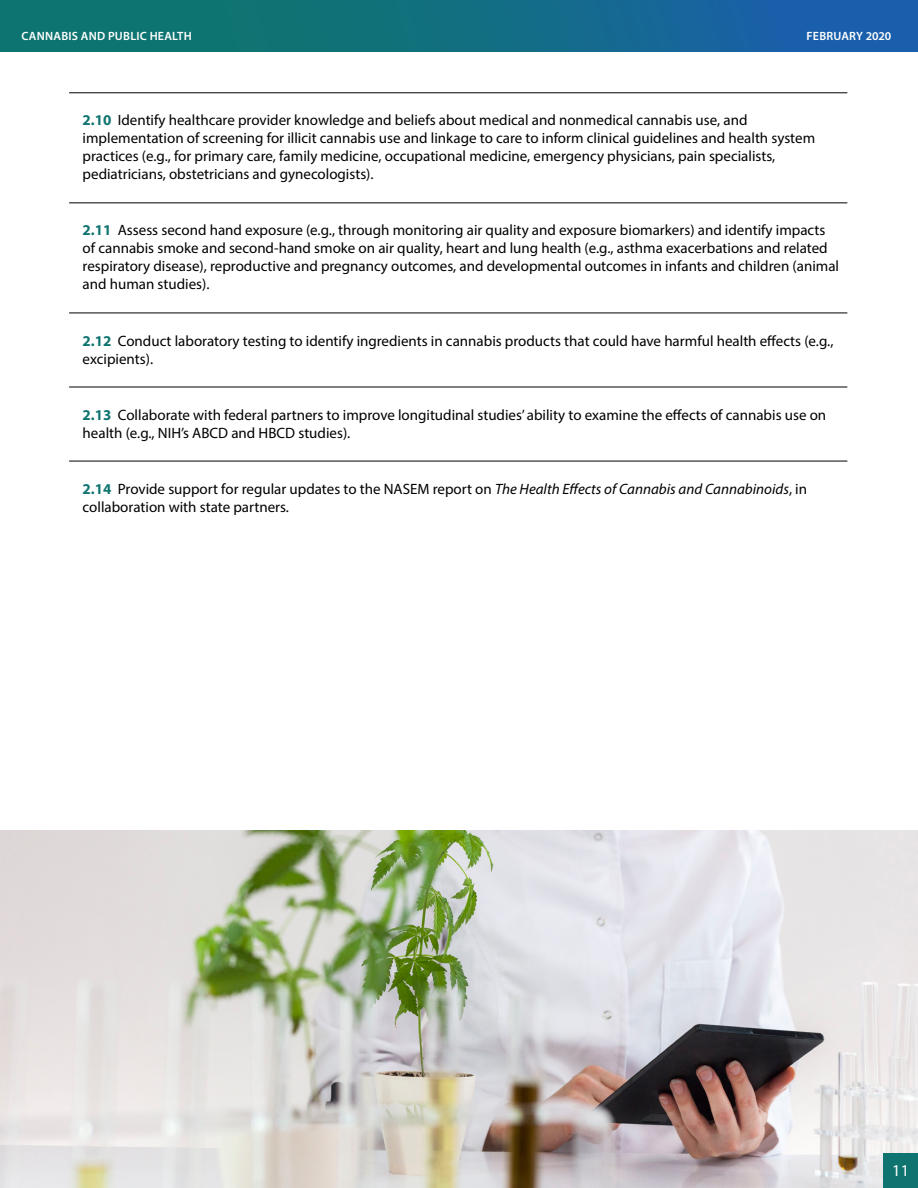
<style>
.page{position:relative;width:918px;height:1188px;background:#fff}
.page>*{position:absolute;margin:0;border:0;box-sizing:border-box;transform-origin:0 0}
.t1{font:16.5px "Myriad Pro";color:#fff}
.t2{font:15px/18px "Myriad Pro";color:#000}
.t3{font:600 12px "Myriad Pro";letter-spacing:.02em;color:#fff}
.s1{font-weight:700;color:#0f7470}
.s2{font-style:italic}
</style>
<div class="page">
<div style="left:0;top:0;width:918px;height:52px;background:linear-gradient(to right,#0b7963,#1b5fac)"></div>
<img style="left:0;top:831px;width:918px;height:357px">
<hr style="left:69px;top:93px;width:778px;height:1px;background:#000">
<hr style="left:69px;top:203px;width:778px;height:1px;background:#000">
<hr style="left:69px;top:313px;width:778px;height:1px;background:#000">
<hr style="left:69px;top:387px;width:778px;height:1px;background:#000">
<hr style="left:69px;top:461px;width:778px;height:1px;background:#000">
<div style="left:883px;top:1153px;width:35px;height:35px;background:#0f7470"></div>
<p class="t3" style="left:22px;top:28px;width:172px">CANNABIS AND PUBLIC HEALTH</p>
<p class="t3" style="left:807px;top:28px;width:86px">FEBRUARY 2020</p>
<p class="t2" style="left:83px;top:111px;width:734px"><span class="s1">2.10</span> Identify healthcare provider knowledge and beliefs about medical and nonmedical cannabis use, and implementation of screening for illicit cannabis use and linkage to care to inform clinical guidelines and health system practices (e.g., for primary care, family medicine, occupational medicine, emergency physicians, pain specialists, pediatricians, obstetricians and gynecologists).</p>
<p class="t2" style="left:83px;top:221px;width:758px"><span class="s1">2.11</span> Assess second hand exposure (e.g., through monitoring air quality and exposure biomarkers) and identify impacts of cannabis smoke and second-hand smoke on air quality, heart and lung health (e.g., asthma exacerbations and related respiratory disease), reproductive and pregnancy outcomes, and developmental outcomes in infants and children (animal and human studies).</p>
<p class="t2" style="left:83px;top:331px;width:752px"><span class="s1">2.12</span> Conduct laboratory testing to identify ingredients in cannabis products that could have harmful health effects (e.g., excipients).</p>
<p class="t2" style="left:83px;top:405px;width:745px"><span class="s1">2.13</span> Collaborate with federal partners to improve longitudinal studies’ ability to examine the effects of cannabis use on health (e.g., NIH’s ABCD and HBCD studies).</p>
<p class="t2" style="left:83px;top:479px;width:726px"><span class="s1">2.14</span> Provide support for regular updates to the NASEM report on <span class="s2">The Health Effects of Cannabis and Cannabinoids</span>, in collaboration with state partners.</p>
<p class="t1" style="left:892px;top:1160px;width:18px">11</p>
</div>
